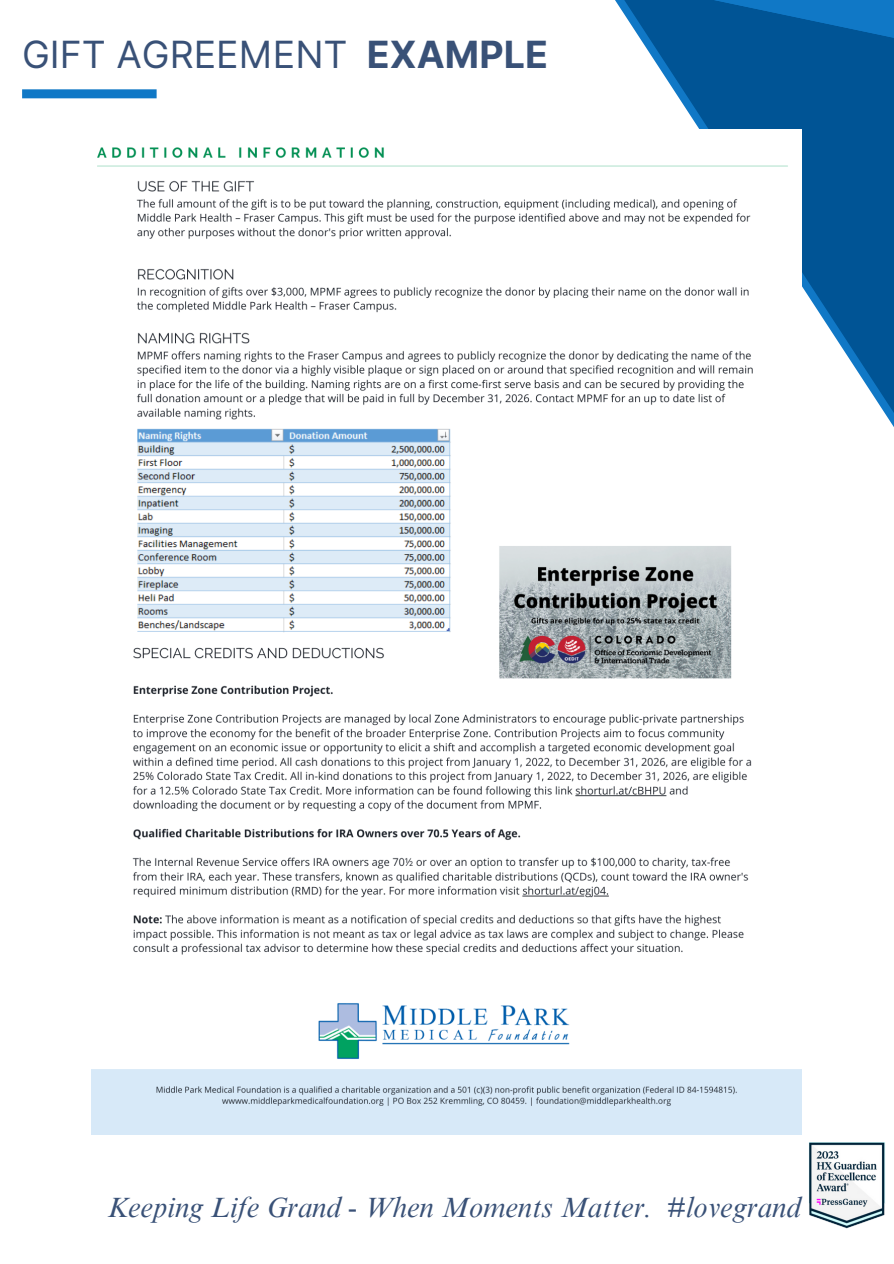
<style>
.page{position:relative;width:894px;height:1264px;background:#fff}
.page>*{position:absolute;margin:0;border:0;box-sizing:border-box;transform-origin:0 0}
.t1{font:37.5px "Inter";color:#395177}
.t2{font:700 37.5px "Inter";color:#395177}
.t3{font:italic 28.5px "Times NRMT Pro";color:#395177}
</style>
<div class="page">
<div style="left:22px;top:89px;width:134px;height:9px;background:#1078c6"></div>
<svg style="left:615px;top:0;width:278px;height:426px;fill:#005495"></svg>
<img style="left:809px;top:1142px;width:76px;height:86px">
<img style="left:91px;top:129px;width:710px;height:1005px">
<p class="t1" style="left:22px;top:32px;width:327px">GIFT AGREEMENT</p>
<p class="t2" style="left:367px;top:32px;width:182px">EXAMPLE</p>
<p class="t3" style="left:107px;top:1196px;width:694px">Keeping Life Grand - When Moments Matter. #lovegrand</p>
</div>
